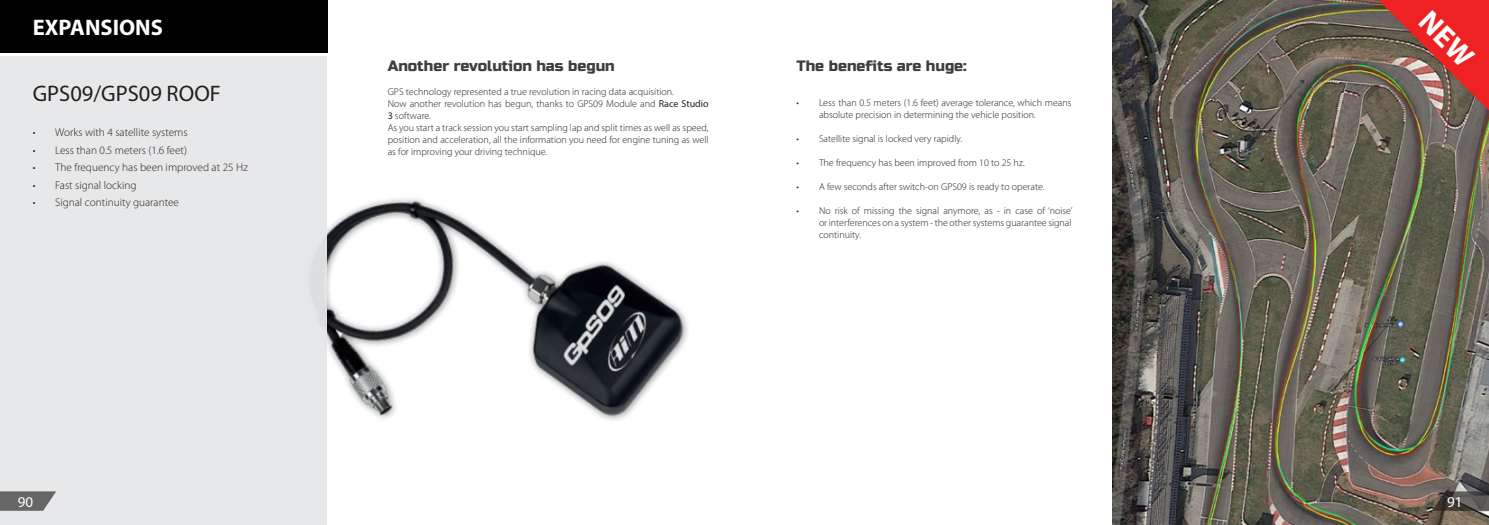
<style>
.page{position:relative;width:1489px;height:525px;background:#fff}
.page>*{position:absolute;margin:0;border:0;box-sizing:border-box;transform-origin:0 0}
.t1{font:22.5px "Myriad Pro";color:#231f20}
.t2{font:700 22.5px "Myriad Pro";color:#fff}
.t3{font:15px "Russo One";color:#3e3e3f}
.t4{font:15px "Myriad Pro";color:#fff}
.t5{font:300 11.25px "Myriad Pro";color:#231f20}
.t6{font:300 10px/12px "Myriad Pro";color:#231f20}
.s1{font-weight:400}
</style>
<div class="page">
<img style="left:327px;top:198px;width:361px;height:223px">
<img style="left:1112px;top:0;width:376px;height:524px">
<div style="left:0;top:56px;width:327px;height:468px;background:#e6e7e9"></div>
<div style="left:0;top:0;width:327px;height:52px;background:#010101"></div>
<svg style="left:0;top:491px;width:56px;height:19px"></svg>
<svg style="left:1431px;top:491px;width:57px;height:19px"></svg>
<img style="left:1378px;top:0;width:110px;height:111px">
<h1 class="t2" style="left:33px;top:12px;width:132px">EXPANSIONS</h1>
<h1 class="t1" style="left:33px;top:79px;width:189px">GPS09/GPS09 ROOF</h1>
<p class="t5" style="left:33px;top:126px;width:156px">• Works with 4 satellite systems</p>
<p class="t5" style="left:33px;top:143px;width:156px">• Less than 0.5 meters (1.6 feet)</p>
<p class="t5" style="left:33px;top:161px;width:217px">• The frequency has been improved at 25 Hz</p>
<p class="t5" style="left:33px;top:178px;width:105px">• Fast signal locking</p>
<p class="t5" style="left:33px;top:196px;width:148px">• Signal continuity guarantee</p>
<h2 class="t3" style="left:388px;top:57px;width:228px">Another revolution has begun</h2>
<p class="t6" style="left:388px;top:86px;width:322px">GPS technology represented a true revolution in racing data acquisition.<br>Now another revolution has begun, thanks to GPS09 Module and <span class="s1">Race Studio 3</span> software.<br>As you start a track session you start sampling lap and split times as well as speed, position and acceleration, all the information you need for engine tuning as well as for improving your driving technique.</p>
<h2 class="t3" style="left:796px;top:57px;width:172px">The benefits are huge:</h2>
<p class="t6" style="left:819px;top:96px;width:254px;text-indent:-22px">• Less than 0.5 meters (1.6 feet) average tolerance, which means absolute precision in determining the vehicle position.</p>
<p class="t6" style="left:796px;top:132px;width:167px">• Satellite signal is locked very rapidly.</p>
<p class="t6" style="left:796px;top:156px;width:230px">• The frequency has been improved from 10 to 25 hz.</p>
<p class="t6" style="left:796px;top:180px;width:249px">• A few seconds after switch-on GPS09 is ready to operate.</p>
<p class="t6" style="left:819px;top:204px;width:255px;text-align:justify;text-indent:-22px">• No risk of missing the signal anymore, as - in case of ‘noise’ or interferences on a system - the other systems guarantee signal continuity.</p>
<h2 class="t4" style="left:18px;top:492px;width:17px">90</h2>
<h2 class="t4" style="left:1446px;top:492px;width:17px">91</h2>
</div>
